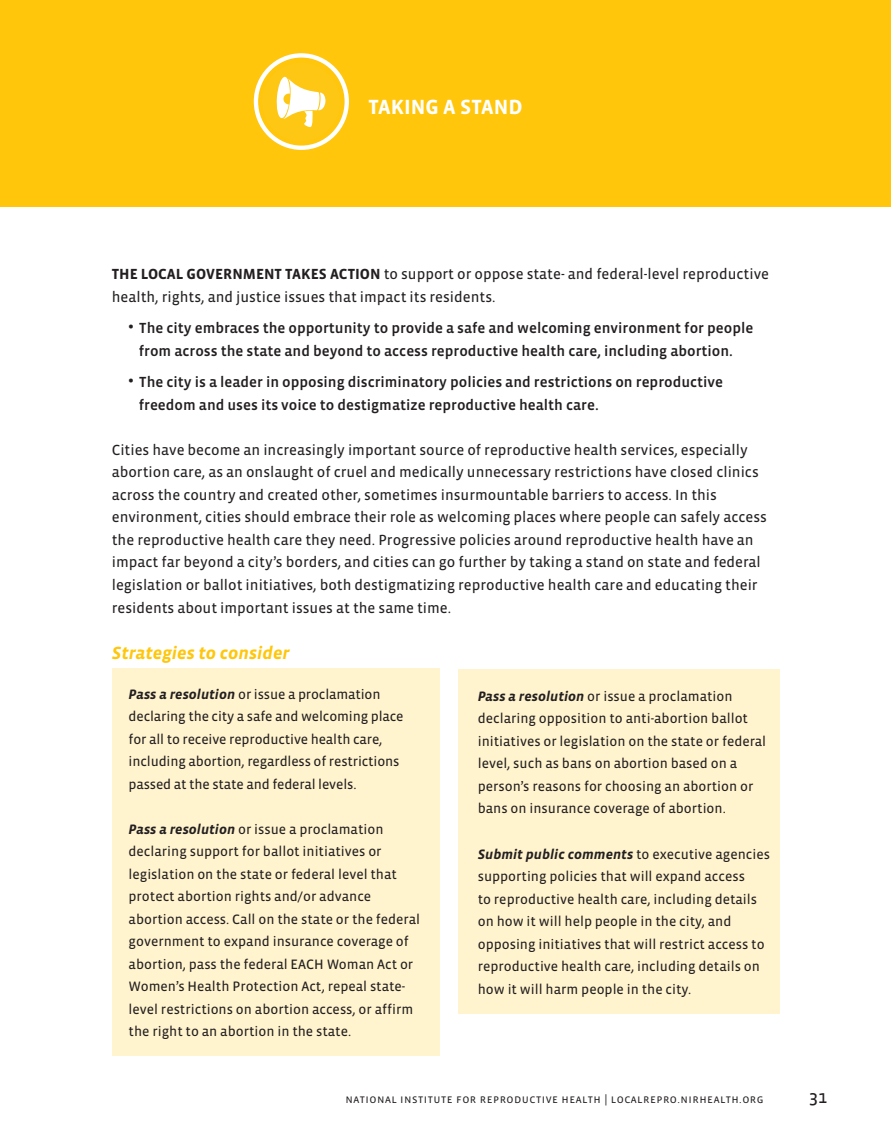
<style>
.page{position:relative;width:891px;height:1148px;background:#fff}
.page>*{position:absolute;margin:0;border:0;box-sizing:border-box;transform-origin:0 0}
.t1{font:700 21px "Vista Sans OTCE";color:#fff}
._1_Body_Text{font:italic 700 18px "Vista Sans OTCE";color:#ffc60b}
.t2{font:18px "Vista Sans OTCE";color:#231f20}
._1_Body_Text-2{font:15px/22.5px "Vista Sans OTCE";color:#231f20}
.t3{font:500 15px/22.5px "Vista Sans OTCE";color:#231f20}
._1_Body_Text-3{font:13.95px/22.5px "Vista Sans OTCE";color:#231f20}
.t4{font:12px "Vista Sans OTCE";letter-spacing:.04em;color:#231f20}
.s1{font-weight:700}
.s2{font-family:"Helvetica";font-weight:400;font-size:18px}
.s3{font-weight:700;font-style:italic}
</style>
<div class="page">
<div style="left:0;top:0;width:891px;height:207px;background:#ffc60b"></div>
<div style="left:112px;top:668px;width:327px;height:387px;background:#fff4ce"></div>
<div style="left:458px;top:668px;width:322px;height:345px;background:#fff4ce"></div>
<div style="left:262px;top:63px;width:78px;height:77px;background:#fec713;border-radius:50%"></div>
<svg style="left:276px;top:77px;width:50px;height:50px"></svg>
<div style="left:254px;top:53px;width:95px;height:97px;border:4px solid #fff;border-radius:50%"></div>
<p class="t1" style="left:368px;top:95px;width:156px">TAKING A STAND</p>
<p class="_1_Body_Text-2" style="left:112px;top:263px;width:659px"><span class="s1">THE LOCAL GOVERNMENT TAKES ACTION</span> to support or oppose state- and federal-level reproductive health, rights, and justice issues that impact its residents.</p>
<p class="t3" style="left:139px;top:317px;width:616px;text-indent:-11px"><span class="s2">•</span> The city embraces the opportunity to provide a safe and welcoming environment for people from across the state and beyond to access reproductive health care, including abortion.</p>
<p class="t3" style="left:139px;top:371px;width:586px;text-indent:-11px"><span class="s2">•</span> The city is a leader in opposing discriminatory policies and restrictions on reproductive freedom and uses its voice to destigmatize reproductive health care.</p>
<p class="_1_Body_Text-2" style="left:112px;top:438px;width:657px">Cities have become an increasingly important source of reproductive health services, especially abortion care, as an onslaught of cruel and medically unnecessary restrictions have closed clinics across the country and created other, sometimes insurmountable barriers to access. In this environment, cities should embrace their role as welcoming places where people can safely access the reproductive health care they need. Progressive policies around reproductive health have an impact far beyond a city’s borders, and cities can go further by taking a stand on state and federal legislation or ballot initiatives, both destigmatizing reproductive health care and educating their residents about important issues at the same time.</p>
<p class="_1_Body_Text" style="left:112px;top:642px;width:179px">Strategies to consider</p>
<p class="_1_Body_Text-3" style="left:129px;top:682px;width:277px"><span class="s3">Pass a resolution</span> or issue a proclamation declaring the city a safe and welcoming place for all to receive reproductive health care, including abortion, regardless of restrictions passed at the state and federal levels.</p>
<p class="_1_Body_Text-3" style="left:129px;top:817px;width:293px"><span class="s3">Pass a resolution</span> or issue a proclamation declaring support for ballot initiatives or legislation on the state or federal level that protect abortion rights and/or advance abortion access. Call on the state or the federal government to expand insurance coverage of abortion, pass the federal EACH Woman Act or Women’s Health Protection Act, repeal state&shy;level restrictions on abortion access, or affirm the right to an abortion in the state.</p>
<p class="_1_Body_Text-3" style="left:478px;top:685px;width:290px"><span class="s3">Pass a resolution</span> or issue a proclamation declaring opposition to anti-abortion ballot initiatives or legislation on the state or federal level, such as bans on abortion based on a person’s reasons for choosing an abortion or bans on insurance coverage of abortion.</p>
<p class="_1_Body_Text-3" style="left:478px;top:842px;width:294px"><span class="s3">Submit public comments</span> to executive agencies supporting policies that will expand access<br>to reproductive health care, including details on how it will help people in the city, and opposing initiatives that will restrict access to reproductive health care, including details on how it will harm people in the city.</p>
<p class="t4" style="left:346px;top:1092px;width:420px">national institute for reproductive health | localrepro.nirhealth.org</p>
<p class="t2" style="left:809px;top:1086px;width:19px">31</p>
</div>
